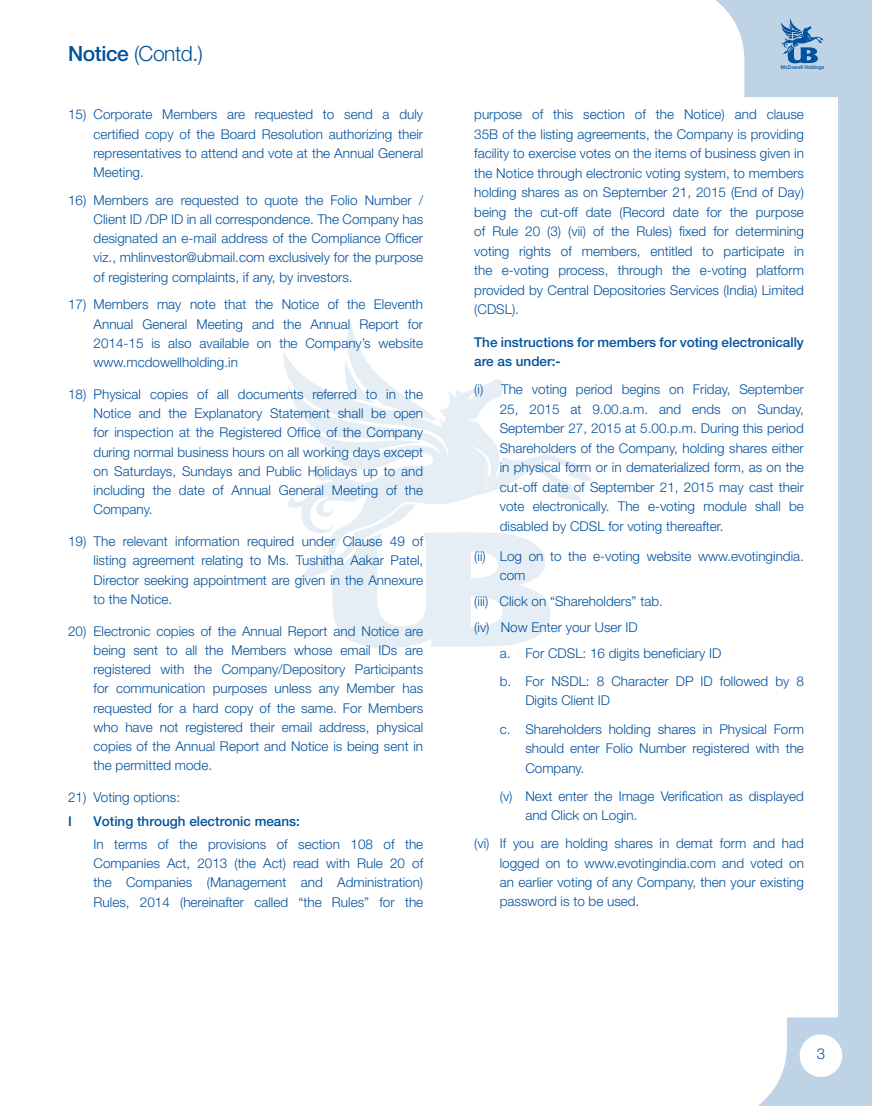
<style>
.page{position:relative;width:872px;height:1106px;background:#fff}
.page>*{position:absolute;margin:0;border:0;box-sizing:border-box;transform-origin:0 0}
.t1{font:300 21px "Helvetica Neue";letter-spacing:-.02em;color:#00519e}
.t2{font:300 15px "Helvetica Neue";color:#00519e}
.t3{font:300 13.5px/19.2px "Helvetica Neue";color:#00519e;text-align:justify}
.t4{font:500 13.5px/19.5px "Helvetica Neue";color:#00519e}
.t5{font:500 5.25px "Helvetica Neue";color:#00519e;scale:.92 1}
.s1{font-weight:500}
</style>
<div class="page">
<div style="left:838px;top:0;width:34px;height:1106px;background:#bfd3e7"></div>
<svg style="left:758px;top:1017px;width:85px;height:89px"></svg>
<div style="left:799px;top:1034px;width:43px;height:42px;background:#fff;border-radius:50%"></div>
<svg style="left:283px;top:322px;width:309px;height:327px"></svg>
<svg style="left:716px;top:0;width:122px;height:97px"></svg>
<h1 class="t1" style="left:68px;top:40px;width:136px"><span class="s1">Notice</span> (Contd.)</h1>
<p class="t3" style="left:94px;top:105px;width:331px;text-indent:-26px">15) Corporate Members are requested to send a duly certified copy of the Board Resolution authorizing their representatives to attend and vote at the Annual General Meeting.</p>
<p class="t3" style="left:94px;top:190px;width:331px;text-indent:-26px">16) Members are requested to quote the Folio Number / Client ID /DP ID in all correspondence. The Company has designated an e-mail address of the Compliance Officer viz., mhlinvestor@ubmail.com exclusively for the purpose of registering complaints, if any, by investors.</p>
<p class="t3" style="left:94px;top:294px;width:331px;text-indent:-26px">17) Members may note that the Notice of the Eleventh Annual General Meeting and the Annual Report for 2014-15 is also available on the Company’s website www.mcdowellholding.in</p>
<p class="t3" style="left:94px;top:384px;width:331px;text-indent:-26px">18) Physical copies of all documents referred to in the Notice and the Explanatory Statement shall be open for inspection at the Registered Office of the Company during normal business hours on all working days except on Saturdays, Sundays and Public Holidays up to and including the date of Annual General Meeting of the Company.</p>
<p class="t3" style="left:94px;top:531px;width:331px;text-indent:-26px">19) The relevant information required under Clause 49 of listing agreement relating to Ms. Tushitha Aakar Patel, Director seeking appointment are given in the Annexure to the Notice.</p>
<p class="t3" style="left:94px;top:621px;width:331px;text-indent:-26px">20) Electronic copies of the Annual Report and Notice are being sent to all the Members whose email IDs are registered with the Company/Depository Participants for communication purposes unless any Member has requested for a hard copy of the same. For Members who have not registered their email address, physical copies of the Annual Report and Notice is being sent in the permitted mode.</p>
<p class="t3" style="left:68px;top:787px;width:114px">21) Voting options:</p>
<p class="t4" style="left:68px;top:811px;width:5px">I</p>
<p class="t4" style="left:94px;top:811px;width:208px">Voting through electronic means:</p>
<p class="t3" style="left:94px;top:834px;width:331px">In terms of the provisions of section 108 of the Companies Act, 2013 (the Act) read with Rule 20 of the Companies (Management and Administration)<br>Rules, 2014 (hereinafter called “the Rules” for the</p>
<p class="t5" style="left:781px;top:64px;width:48px">McDowell Holdings</p>
<p class="t3" style="left:474px;top:104px;width:331px">purpose of this section of the Notice) and clause 35B of the listing agreements, the Company is providing facility to exercise votes on the items of business given in the Notice through electronic voting system, to members holding shares as on September 21, 2015 (End of Day) being the cut-off date (Record date for the purpose of Rule 20 (3) (vii) of the Rules) fixed for determining voting rights of members, entitled to participate in the e-voting process, through the e-voting platform provided by Central Depositories Services (India) Limited (CDSL).</p>
<p class="t4" style="left:474px;top:332px;width:331px">The instructions for members for voting electronically are as under:-</p>
<p class="t3" style="left:500px;top:379px;width:306px;text-indent:-26px">(i) The voting period begins on Friday, September 25, 2015 at 9.00.a.m. and ends on Sunday, September 27, 2015 at 5.00.p.m. During this period Shareholders of the Company, holding shares either in physical form or in dematerialized form, as on the cut-off date of September 21, 2015 may cast their vote electronically. The e-voting module shall be disabled by CDSL for voting thereafter.</p>
<p class="t3" style="left:500px;top:546px;width:306px;text-indent:-26px">(ii) Log on to the e-voting website www.evotingindia. com</p>
<p class="t3" style="left:474px;top:588px;width:190px;line-height:26px">(iii) Click on “Shareholders” tab. (iv) Now Enter your User ID</p>
<p class="t3" style="left:500px;top:639px;width:306px;line-height:28px">a. For CDSL: 16 digits beneficiary ID<br>b. For NSDL: 8 Character DP ID followed by 8</p>
<p class="t3" style="left:500px;top:686px;width:306px;line-height:28px;text-indent:26px">Digits Client ID<br>c. Shareholders holding shares in Physical Form</p>
<p class="t3" style="left:525px;top:738px;width:280px">should enter Folio Number registered with the<br>Company.</p>
<p class="t3" style="left:525px;top:785px;width:280px;text-indent:-26px">(v) Next enter the Image Verification as displayed and Click on Login.</p>
<p class="t3" style="left:500px;top:833px;width:306px;text-indent:-26px">(vi) If you are holding shares in demat form and had logged on to www.evotingindia.com and voted on an earlier voting of any Company, then your existing password is to be used.</p>
<p class="t2" style="left:816px;top:1044px;width:10px">3</p>
</div>
